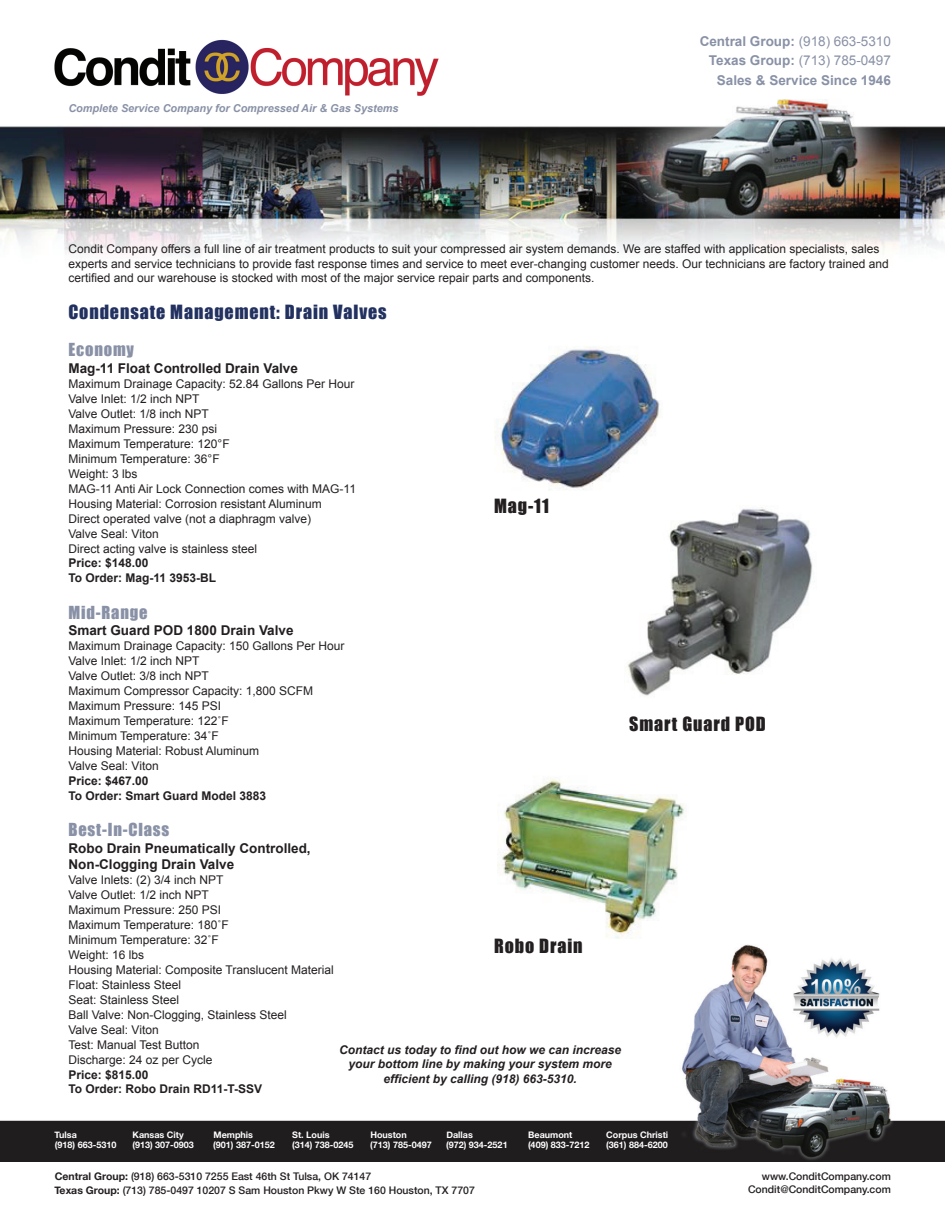
<style>
.page{position:relative;width:945px;height:1215px;background:#fff}
.page>*{position:absolute;margin:0;border:0;box-sizing:border-box;transform-origin:0 0}
.t1{font:18px "Impact";letter-spacing:.05em;color:#223160}
.t2{font:18px "Impact";letter-spacing:.05em;color:#231f20}
.t3{font:16.5px "Impact";letter-spacing:.05em;color:#8991a6}
.t4{font:700 13.5px/16.2px "Arial";color:#231f20}
.t5{font:700 13.5px/19.5px "Arial";color:#8991a6;text-align:right}
.t6{font:12px/15px "Arial";color:#231f20}
.t7{font:700 12px/15px "Arial";color:#231f20}
.t8{font:italic 700 12px/14.4px "Arial";color:#231f20;text-align:center}
.t9{font:italic 700 10.8px "Arial";color:#8991a6}
.t10{font:500 10.5px/13.5px "Helvetica Neue";color:#231f20}
.t11{font:700 9px/10.8px "Helvetica Neue";color:#fff}
.s1{font-weight:400}
.s2{font-weight:700}
</style>
<div class="page">
<img style="left:0;top:99px;width:945px;height:158px">
<img style="left:54px;top:39px;width:385px;height:57px">
<img style="left:0;top:944px;width:945px;height:218px">
<img style="left:494px;top:346px;width:166px;height:145px">
<img style="left:628px;top:507px;width:187px;height:189px">
<img style="left:498px;top:778px;width:186px;height:161px">
<p class="t9" style="left:68px;top:101px;width:332px">Complete Service Company for Compressed Air &amp; Gas Systems</p>
<p class="t5" style="left:700px;top:32px;width:193px">Central Group: <span class="s1">(918) 663-5310<br></span>Texas Group: <span class="s1">(713) 785-0497<br></span>Sales &amp; Service Since 1946</p>
<p class="t6" style="left:68px;top:242px;width:822px;line-height:14.4px">Condit Company offers a full line of air treatment products to suit your compressed air system demands. We are staffed with application specialists, sales experts and service technicians to provide fast response times and service to meet ever-changing customer needs. Our technicians are factory trained and certified and our warehouse is stocked with most of the major service repair parts and components.</p>
<h1 class="t1" style="left:68px;top:298px;width:320px">Condensate Management: Drain Valves</h1>
<h2 class="t3" style="left:68px;top:337px;width:67px">Economy</h2>
<p class="t4" style="left:68px;top:360px;width:231px">Mag-11 Float Controlled Drain Valve</p>
<p class="t6" style="left:68px;top:376px;width:289px">Maximum Drainage Capacity: 52.84 Gallons Per Hour Valve Inlet: 1/2 inch NPT<br>Valve Outlet: 1/8 inch NPT<br>Maximum Pressure: 230 psi<br>Maximum Temperature: 120°F<br>Minimum Temperature: 36°F<br>Weight: 3 lbs<br>MAG-11 Anti Air Lock Connection comes with MAG-11<br>Housing Material: Corrosion resistant Aluminum Direct operated valve (not a diaphragm valve)<br>Valve Seal: Viton<br>Direct acting valve is stainless steel</p>
<p class="t7" style="left:68px;top:556px;width:149px">Price: $148.00<br>To Order: Mag-11 3953-BL</p>
<h2 class="t3" style="left:68px;top:599px;width:81px">Mid-Range</h2>
<p class="t4" style="left:68px;top:622px;width:227px">Smart Guard POD 1800 Drain Valve</p>
<p class="t6" style="left:68px;top:638px;width:278px">Maximum Drainage Capacity: 150 Gallons Per Hour<br>Valve Inlet: 1/2 inch NPT<br>Valve Outlet: 3/8 inch NPT<br>Maximum Compressor Capacity: 1,800 SCFM<br>Maximum Pressure: 145 PSI<br>Maximum Temperature: 122˚F<br>Minimum Temperature: 34˚F<br>Housing Material: Robust Aluminum<br>Valve Seal: Viton</p>
<p class="t7" style="left:68px;top:774px;width:199px">Price: $467.00<br>To Order: Smart Guard Model 3883</p>
<h2 class="t3" style="left:68px;top:817px;width:102px">Best-In-Class</h2>
<p class="t4" style="left:68px;top:840px;width:244px">Robo Drain Pneumatically Controlled,<br>Non-Clogging Drain Valve</p>
<p class="t6" style="left:68px;top:872px;width:267px">Valve Inlets: (2) 3/4 inch NPT<br>Valve Outlet: 1/2 inch NPT<br>Maximum Pressure: 250 PSI<br>Maximum Temperature: 180˚F<br>Minimum Temperature: 32˚F<br>Weight: 16 lbs<br>Housing Material: Composite Translucent Material<br>Float: Stainless Steel<br>Seat: Stainless Steel<br>Ball Valve: Non-Clogging, Stainless Steel<br>Valve Seal: Viton<br>Test: Manual Test Button<br>Discharge: 24 oz per Cycle</p>
<p class="t7" style="left:68px;top:1068px;width:195px;line-height:14.4px">Price: $815.00<br>To Order: Robo Drain RD11-T-SSV</p>
<h1 class="t2" style="left:494px;top:492px;width:56px">Mag-11</h1>
<h1 class="t2" style="left:494px;top:932px;width:90px">Robo Drain</h1>
<p class="t8" style="left:339px;top:1043px;width:284px">Contact us today to find out how we can increase your bottom line by making your system more efficient by calling (918) 663-5310.</p>
<h1 class="t2" style="left:629px;top:710px;width:138px">Smart Guard POD</h1>
<p class="t11" style="left:132px;top:1129px;width:63px">Kansas City (913) 307-0903</p>
<p class="t11" style="left:213px;top:1129px;width:63px">Memphis (901) 387-0152</p>
<p class="t11" style="left:292px;top:1129px;width:63px">St. Louis<br>(314) 738-0245</p>
<p class="t11" style="left:370px;top:1129px;width:63px">Houston<br>(713) 785-0497</p>
<p class="t11" style="left:446px;top:1129px;width:63px">Dallas<br>(972) 934-2521</p>
<p class="t11" style="left:528px;top:1129px;width:63px">Beaumont (409) 833-7212</p>
<p class="t11" style="left:606px;top:1129px;width:63px">Corpus Christi (361) 884-6200</p>
<p class="t11" style="left:55px;top:1129px;width:63px">Tulsa<br>(918) 663-5310</p>
<p class="t10" style="left:54px;top:1170px;width:422px"><span class="s2">Central Group:</span> (918) 663-5310 7255 East 46th St Tulsa, OK 74147<br><span class="s2">Texas Group:</span> (713) 785-0497 10207 S Sam Houston Pkwy W Ste 160 Houston, TX 7707</p>
<p class="t10" style="left:748px;top:1169px;width:144px;text-align:right">www.ConditCompany.com<br>Condit@ConditCompany.com</p>
</div>
